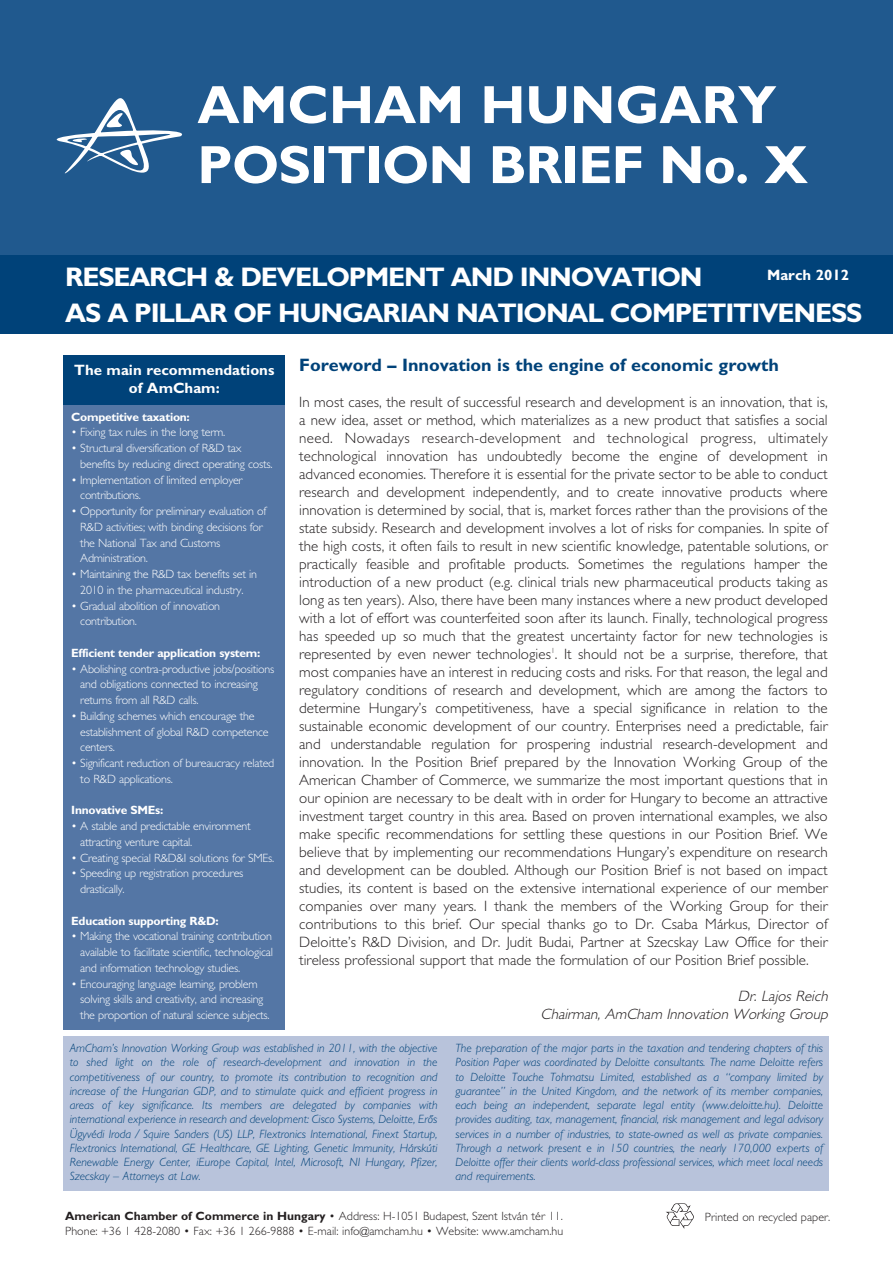
<style>
.page{position:relative;width:893px;height:1263px;background:#fff}
.page>*{position:absolute;margin:0;border:0;box-sizing:border-box;transform-origin:0 0}
.t1{font:700 54px/60px "H Gill Sans";letter-spacing:-.015em;color:#fff}
.t2{font:700 27px "H Gill Sans";letter-spacing:-.045em;color:#fff}
.t3{font:700 18px "H Gill Sans";color:#004279}
.t4{font:300 15px/18px "H Gill Sans";letter-spacing:.005em;color:#231f20;text-align:justify}
.t5{font:italic 300 15px/18px "H Gill Sans";color:#231f20;text-align:right}
.t6{font:700 15px/18px "H Gill Sans";color:#fff;text-align:center}
.t7{font:italic 300 12px/14.2px "H Gill Sans";color:#004279;text-align:justify}
.t8{font:300 12px/15.8px "H Gill Sans";letter-spacing:-.02em;color:#fff}
.t9{font:300 12px "H Gill Sans";color:#231f20}
.t10{font:700 12px "H Gill Sans";letter-spacing:-.02em;color:#fff}
.s1{font-weight:700}
</style>
<div class="page">
<div style="left:0;top:243px;width:893px;height:91px;background:#004279"></div>
<div style="left:0;top:0;width:893px;height:255px;background:#20598e"></div>
<svg style="left:57px;top:98px;width:125px;height:75px"></svg>
<svg style="left:666px;top:1203px;width:28px;height:26px"></svg>
<div style="left:64px;top:1036px;width:765px;height:155px;background:#b8c3db"></div>
<div style="left:64px;top:403px;width:221px;height:627px;background:#5476a5"></div>
<div style="left:64px;top:355px;width:221px;height:50px;background:#004279"></div>
<h1 class="t1" style="left:197px;top:74px;width:612px">AMCHAM HUNGARY<br>POSITION BRIEF No. X</h1>
<h2 class="t2" style="left:65px;top:261px;width:639px">RESEARCH &amp; DEVELOPMENT AND INNOVATION</h2>
<p class="t6" style="left:767px;top:266px;width:83px">March 2012</p>
<h2 class="t2" style="left:65px;top:297px;width:799px">AS A PILLAR OF HUNGARIAN NATIONAL COMPETITIVENESS</h2>
<p class="t3" style="left:299px;top:354px;width:481px">Foreword – Innovation is the engine of economic growth</p>
<p class="t4" style="left:299px;top:393px;width:530px">In most cases, the result of successful research and development is an innovation, that is, a new idea, asset or method, which materializes as a new product that satisfies a social need. Nowadays research-development and technological progress, ultimately technological innovation has undoubtedly become the engine of development in advanced economies. Therefore it is essential for the private sector to be able to conduct research and development independently, and to create innovative products where innovation is determined by social, that is, market forces rather than the provisions of the state subsidy. Research and development involves a lot of risks for companies. In spite of the high costs, it often fails to result in new scientific knowledge, patentable solutions, or practically feasible and profitable products. Sometimes the regulations hamper the introduction of a new product (e.g. clinical trials new pharmaceutical products taking as long as ten years). Also, there have been many instances where a new product developed with a lot of effort was counterfeited soon after its launch. Finally, technological progress has speeded up so much that the greatest uncertainty factor for new technologies is represented by even newer technologies<sup>1</sup>. It should not be a surprise, therefore, that most companies have an interest in reducing costs and risks. For that reason, the legal and regulatory conditions of research and development, which are among the factors to determine Hungary’s competitiveness, have a special significance in relation to the sustainable economic development of our country. Enterprises need a predictable, fair and understandable regulation for prospering industrial research-development and innovation. In the Position Brief prepared by the Innovation Working Group of the American Chamber of Commerce, we summarize the most important questions that in our opinion are necessary to be dealt with in order for Hungary to become an attractive investment target country in this area. Based on proven international examples, we also make specific recommendations for settling these questions in our Position Brief. We believe that by implementing our recommendations Hungary’s expenditure on research and development can be doubled. Although our Position Brief is not based on impact studies, its content is based on the extensive international experience of our member companies over many years. I thank the members of the Working Group for their contributions to this brief. Our special thanks go to Dr. Csaba Márkus, Director of Deloitte’s R&amp;D Division, and Dr. Judit Budai, Partner at Szecskay Law Office for their tireless professional support that made the formulation of our Position Brief possible.</p>
<p class="t5" style="left:541px;top:987px;width:291px">Dr. Lajos Reich<br>Chairman, AmCham Innovation Working Group</p>
<p class="t7" style="left:70px;top:1041px;width:369px">AmCham’s Innovation Working Group was established in 2011, with the objective to shed light on the role of research-development and innovation in the competitiveness of our country, to promote its contribution to recognition and increase of the Hungarian GDP, and to stimulate quick and efficient progress in areas of key significance. Its members are delegated by companies with international experience in research and development: Cisco Systems, Deloitte, Erôs Ügyvédi Iroda / Squire Sanders (US) LLP, Flextronics International, Finext Startup, Flextronics International, GE Healthcare, GE Lighting, Genetic Immunity, Hárskúti Renewable Energy Center, iEurope Capital, Intel, Microsoft, NI Hungary, Pfizer, Szecskay – Attorneys at Law.</p>
<p class="t7" style="left:455px;top:1041px;width:369px">The preparation of the major parts in the taxation and tendering chapters of this Position Paper was coordinated by Deloitte consultants. The name Deloitte refers to Deloitte Touche Tohmatsu Limited, established as a “company limited by guarantee” in the United Kingdom, and the network of its member companies, each being an independent, separate legal entity (www.deloitte.hu). Deloitte provides auditing, tax, management, financial, risk management and legal advisory services in a number of industries, to state-owned as well as private companies.<br>Through a network present e in 150 countries, the nearly 170,000 experts of Deloitte offer their clients world-class professional services, which meet local needs and requirements.</p>
<p class="t6" style="left:74px;top:360px;width:202px">The main recommendations of AmCham:</p>
<p class="t10" style="left:71px;top:409px;width:120px">Competitive taxation:</p>
<p class="t8" style="left:71px;top:424px;width:156px">• Fixing tax rules in the long term.</p>
<p class="t8" style="left:80px;top:440px;width:194px;text-indent:-9px">• Structural diversification of R&amp;D tax benefits by reducing direct operating costs.</p>
<p class="t8" style="left:80px;top:472px;width:164px;text-indent:-9px">• Implementation of limited employer contributions.</p>
<p class="t8" style="left:80px;top:503px;width:188px;text-indent:-9px">• Opportunity for preliminary evaluation of R&amp;D activities; with binding decisions for the National Tax and Customs Administration.</p>
<p class="t8" style="left:71px;top:566px;width:187px;text-align:center">• Maintaining the R&amp;D tax benefits set in<br>2010 in the pharmaceutical industry.</p>
<p class="t8" style="left:80px;top:598px;width:141px;text-indent:-9px">• Gradual abolition of innovation contribution.</p>
<p class="t10" style="left:71px;top:646px;width:191px">Efficient tender application system:</p>
<p class="t8" style="left:80px;top:661px;width:196px;text-indent:-9px">• Abolishing contra-productive jobs/positions and obligations connected to increasing returns from all R&amp;D calls.</p>
<p class="t8" style="left:80px;top:708px;width:190px;text-indent:-9px">• Building schemes which encourage the establishment of global R&amp;D competence centers.</p>
<p class="t8" style="left:80px;top:755px;width:196px;text-indent:-9px">• Significant reduction of bureaucracy related to R&amp;D applications.</p>
<p class="t10" style="left:71px;top:803px;width:94px">Innovative SMEs:</p>
<p class="t8" style="left:80px;top:818px;width:172px;text-indent:-9px">• A stable and predictable environment attracting venture capital.</p>
<p class="t8" style="left:71px;top:850px;width:205px">• Creating special R&amp;D&amp;I solutions for SMEs.</p>
<p class="t8" style="left:80px;top:865px;width:165px;text-indent:-9px">• Speeding up registration procedures drastically.</p>
<p class="t10" style="left:71px;top:913px;width:149px">Education supporting R&amp;D:</p>
<p class="t8" style="left:80px;top:928px;width:194px;text-align:justify;text-indent:-9px">• Making the vocational training contribution available to facilitate scientific, technological and information technology studies.</p>
<p class="t8" style="left:80px;top:976px;width:191px;text-indent:-9px">• Encouraging language learning, problem solving skills and creativity, and increasing the proportion of natural science subjects.</p>
<p class="t9" style="left:65px;top:1209px;width:499px"><span class="s1">American Chamber of Commerce in Hungary</span> • Address: H-1051 Budapest, Szent István tér 11.</p>
<p class="t9" style="left:705px;top:1209px;width:127px">Printed on recycled paper.</p>
<p class="t9" style="left:65px;top:1224px;width:499px">Phone: +36 1 428-2080 • Fax: +36 1 266-9888 • E-mail: info@amcham.hu • Website: www.amcham.hu</p>
</div>
